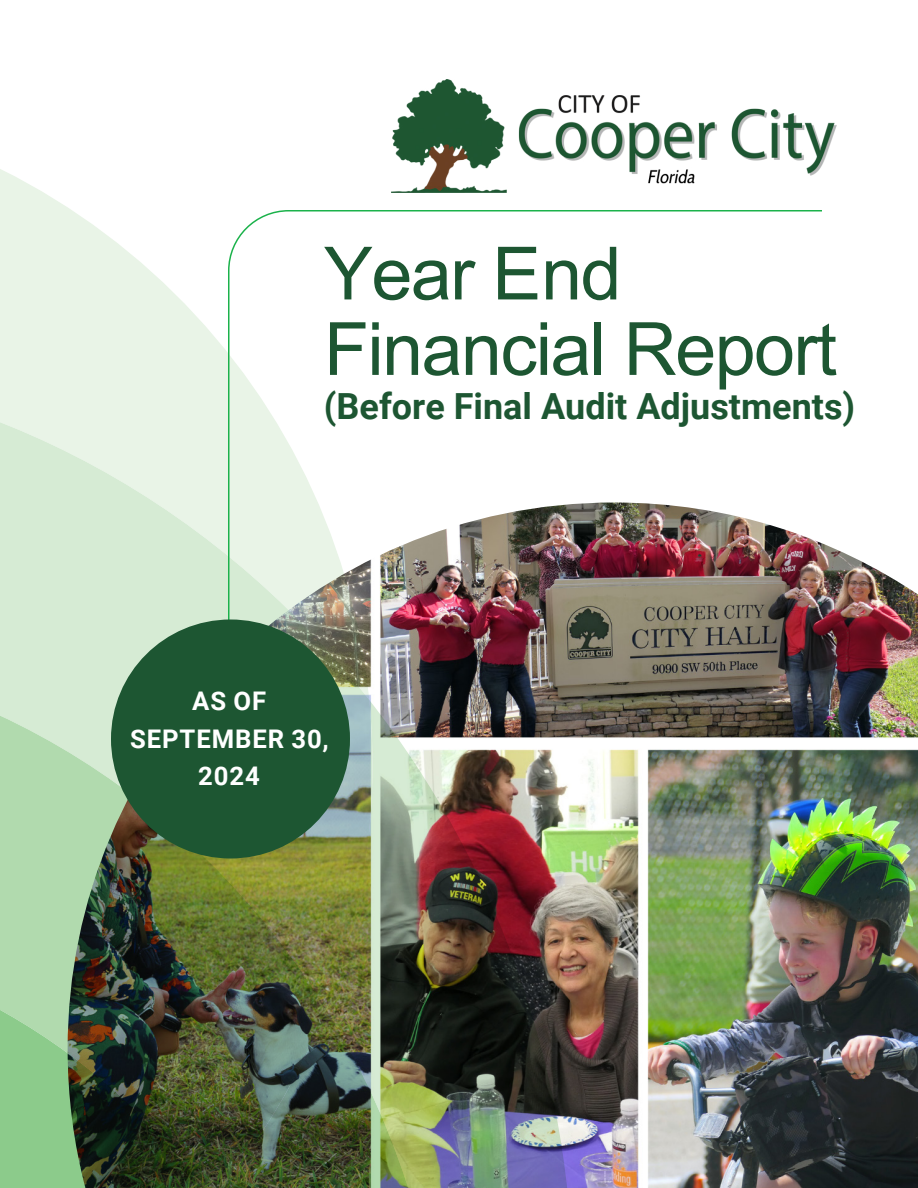
<style>
.page{position:relative;width:918px;height:1188px;background:#fff}
.page>*{position:absolute;margin:0;border:0;box-sizing:border-box;transform-origin:0 0}
.t1{font:73.5px/75.4px "Arial";letter-spacing:-.02em;color:#1d5632}
.t2{font:700 36px "Roboto";color:#1d5632}
.t3{font:700 25.65px/37.2px "Roboto";letter-spacing:.035em;color:#fff;text-align:center}
</style>
<div class="page">
<img style="left:573px;top:544px;width:345px;height:644px">
<img style="left:372px;top:786px;width:201px;height:402px">
<img style="left:369px;top:1009px;width:78px;height:179px">
<svg style="left:0;top:169px;width:369px;height:1019px;fill:#e9f4e7"></svg>
<svg style="left:0;top:365px;width:372px;height:644px;background:#d1e0c8"></svg>
<img style="left:0;top:648px;width:326px;height:540px">
<img style="left:0;top:932px;width:211px;height:256px">
<img style="left:227px;top:209px;width:597px;height:577px">
<div style="left:111px;top:620px;width:239px;height:238px;background:#1d5632;border-radius:50%"></div>
<img style="left:392px;top:79px;width:445px;height:114px">
<h1 class="t1" style="left:324px;top:235px;width:515px">Year End<br>Financial Report</h1>
<p class="t2" style="left:324px;top:381px;width:533px">(Before Final Audit Adjustments)</p>
<p class="t3" style="left:130px;top:682px;width:200px">AS OF<br>September 30,<br>2024</p>
</div>
